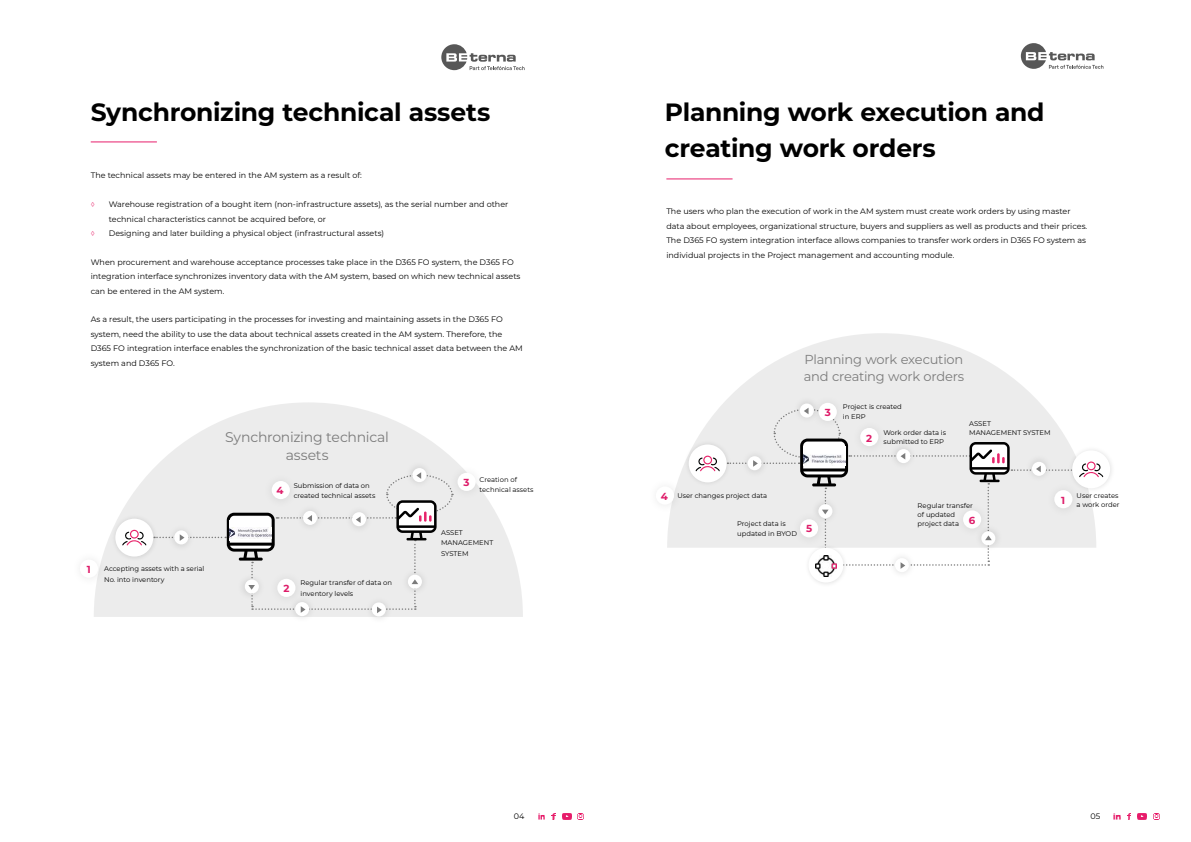
<style>
.page{position:relative;width:1191px;height:842px;background:#fff}
.page>*{position:absolute;margin:0;border:0;box-sizing:border-box;transform-origin:0 0}
.t1{font:700 25px/36px "Montserrat";letter-spacing:-.015em;color:#000}
.t2{font:14px/18.2px "Montserrat";letter-spacing:-.02em;color:#7c7c7c;text-align:center}
.t3{font:13px/17px "Montserrat";letter-spacing:-.015em;color:#7c7c7c}
.t4{font:700 10.2px "Montserrat";color:#de1c69}
.t5{font:8px/14.4px "Montserrat";color:#000}
.t6{font:8px "Montserrat";color:#e8246b}
.t7{font:6.8px/10.2px "Montserrat";color:#000}
</style>
<div class="page">
<svg style="left:1113px;top:813px;width:7px;height:7px"></svg>
<svg style="left:1127px;top:813px;width:3px;height:7px"></svg>
<svg style="left:1153px;top:813px;width:6px;height:7px"></svg>
<svg style="left:1137px;top:813px;width:9px;height:7px"></svg>
<svg style="left:538px;top:813px;width:6px;height:7px"></svg>
<svg style="left:551px;top:813px;width:4px;height:7px"></svg>
<svg style="left:577px;top:813px;width:7px;height:7px"></svg>
<svg style="left:562px;top:813px;width:9px;height:7px"></svg>
<svg style="left:441px;top:44px;width:83px;height:26px"></svg>
<hr style="left:91px;top:141px;width:66px;height:1px;background:#e71e6b">
<svg style="left:94px;top:402px;width:429px;height:215px;fill:#ececec"></svg>
<div style="left:288px;top:595px;width:28px;height:28px;background:#000;opacity:.15"></div>
<div style="left:295px;top:602px;width:14px;height:14px;background:#fff;border-radius:50%"></div>
<div style="left:364px;top:595px;width:29px;height:29px;background:#000;opacity:.15"></div>
<div style="left:372px;top:602px;width:14px;height:14px;background:#fff;border-radius:50%"></div>
<div style="left:448px;top:464px;width:37px;height:36px;background:#000;opacity:.1"></div>
<div style="left:457px;top:473px;width:19px;height:18px;background:#fff;border-radius:50%"></div>
<div style="left:110px;top:514px;width:48px;height:47px;background:#000;opacity:.12"></div>
<div style="left:115px;top:519px;width:38px;height:38px;background:#fff;border-radius:50%"></div>
<svg style="left:122px;top:530px;width:24px;height:15px"></svg>
<div style="left:405px;top:461px;width:29px;height:28px;background:#eaeaea"></div>
<div style="left:412px;top:468px;width:14px;height:14px;background:#fff;border-radius:50%"></div>
<div style="left:71px;top:550px;width:36px;height:37px;background:#000;opacity:.1"></div>
<div style="left:80px;top:559px;width:18px;height:19px;background:#fff;border-radius:50%"></div>
<svg style="left:154px;top:472px;width:299px;height:141px;background:#e4e4e4"></svg>
<hr style="left:666px;top:178px;width:66px;height:1px;background:#e71e6b">
<svg style="left:667px;top:333px;width:377px;height:215px;fill:#ececec"></svg>
<div style="left:684px;top:439px;width:48px;height:48px;background:#000;opacity:.12"></div>
<div style="left:688px;top:444px;width:38px;height:38px;background:#fff;border-radius:50%"></div>
<svg style="left:695px;top:456px;width:24px;height:15px"></svg>
<div style="left:1067px;top:445px;width:48px;height:48px;background:#000;opacity:.12"></div>
<div style="left:1072px;top:450px;width:38px;height:38px;background:#fff;border-radius:50%"></div>
<div style="left:792px;top:396px;width:29px;height:29px;background:#eaeaea"></div>
<svg style="left:799px;top:403px;width:15px;height:15px"></svg>
<div style="left:647px;top:477px;width:36px;height:37px;background:#000;opacity:.1"></div>
<div style="left:656px;top:486px;width:18px;height:19px;background:#fff;border-radius:50%"></div>
<img style="left:816px;top:569px;width:20px;height:7px">
<div style="left:809px;top:394px;width:37px;height:36px;background:#ebebeb"></div>
<div style="left:818px;top:403px;width:19px;height:18px;background:#fff;border-radius:50%"></div>
<svg style="left:727px;top:408px;width:376px;height:161px"></svg>
<img style="left:803px;top:447px;width:42px;height:19px">
<svg style="left:1020px;top:43px;width:83px;height:26px"></svg>
<h1 class="t1" style="left:91px;top:93px;width:401px">Synchronizing technical assets</h1>
<p class="t5" style="left:91px;top:168px;width:273px">The technical assets may be entered in the AM system as a result of:</p>
<p class="t6" style="left:91px;top:199px;width:6px">◊</p>
<p class="t5" style="left:109px;top:197px;width:401px">Warehouse registration of a bought item (non-infrastructure assets), as the serial number and other technical characteristics cannot be acquired before, or</p>
<p class="t6" style="left:91px;top:228px;width:6px">◊</p>
<p class="t5" style="left:109px;top:226px;width:277px">Designing and later building a physical object (infrastructural assets)</p>
<p class="t5" style="left:91px;top:254px;width:431px">When procurement and warehouse acceptance processes take place in the D365 FO system, the D365 FO integration interface synchronizes inventory data with the AM system, based on which new technical assets can be entered in the AM system.</p>
<p class="t5" style="left:91px;top:312px;width:433px">As a result, the users participating in the processes for investing and maintaining assets in the D365 FO system, need the ability to use the data about technical assets created in the AM system. Therefore, the D365 FO integration interface enables the synchronization of the basic technical asset data between the AM system and D365 FO.</p>
<h2 class="t2" style="left:225px;top:428px;width:165px">Synchronizing technical assets</h2>
<p class="t7" style="left:479px;top:474px;width:39px">Creation of</p>
<p class="t4" style="left:463px;top:475px;width:8px">3</p>
<p class="t7" style="left:294px;top:480px;width:83px">Submission of data on created technical assets</p>
<p class="t4" style="left:276px;top:483px;width:9px">4</p>
<p class="t7" style="left:479px;top:484px;width:56px">technical assets</p>
<p class="t4" style="left:87px;top:562px;width:6px">1</p>
<p class="t7" style="left:104px;top:562px;width:102px;line-height:11.4px">Accepting assets with a serial<br>No. into inventory</p>
<p class="t4" style="left:283px;top:581px;width:8px">2</p>
<p class="t7" style="left:300px;top:578px;width:93px">Regular transfer of data on inventory levels</p>
<p class="t7" style="left:441px;top:527px;width:54px">ASSET<br>MANAGEMENT<br>SYSTEM</p>
<h1 class="t1" style="left:665px;top:93px;width:381px">Planning work execution and creating work orders</h1>
<p class="t5" style="left:666px;top:204px;width:422px">The users who plan the execution of work in the AM system must create work orders by using master data about employees, organizational structure, buyers and suppliers as well as products and their prices.<br>The D365 FO system integration interface allows companies to transfer work orders in D365 FO system as individual projects in the Project management and accounting module.</p>
<h3 class="t3" style="left:804px;top:350px;width:162px">Planning work execution and creating work orders</h3>
<p class="t4" style="left:824px;top:405px;width:8px">3</p>
<p class="t7" style="left:843px;top:401px;width:60px">Project is created in ERP</p>
<p class="t4" style="left:866px;top:430px;width:8px">2</p>
<p class="t7" style="left:883px;top:428px;width:64px;line-height:9px">Work order data is submitted to ERP</p>
<p class="t7" style="left:969px;top:419px;width:83px;line-height:9px">ASSET<br>MANAGEMENT SYSTEM</p>
<p class="t4" style="left:661px;top:489px;width:9px">4</p>
<p class="t7" style="left:1076px;top:491px;width:44px;line-height:9px">User creates a work order</p>
<p class="t7" style="left:677px;top:490px;width:91px">User changes project data</p>
<p class="t4" style="left:1061px;top:493px;width:6px">1</p>
<p class="t7" style="left:917px;top:500px;width:57px;line-height:9px">Regular transfer of updated project data</p>
<p class="t4" style="left:968px;top:513px;width:8px">6</p>
<p class="t7" style="left:737px;top:518px;width:61px">Project data is updated in BYOD</p>
<p class="t4" style="left:806px;top:521px;width:8px">5</p>
<p class="t5" style="left:514px;top:809px;width:12px">04</p>
<p class="t5" style="left:1090px;top:809px;width:11px">05</p>
</div>
